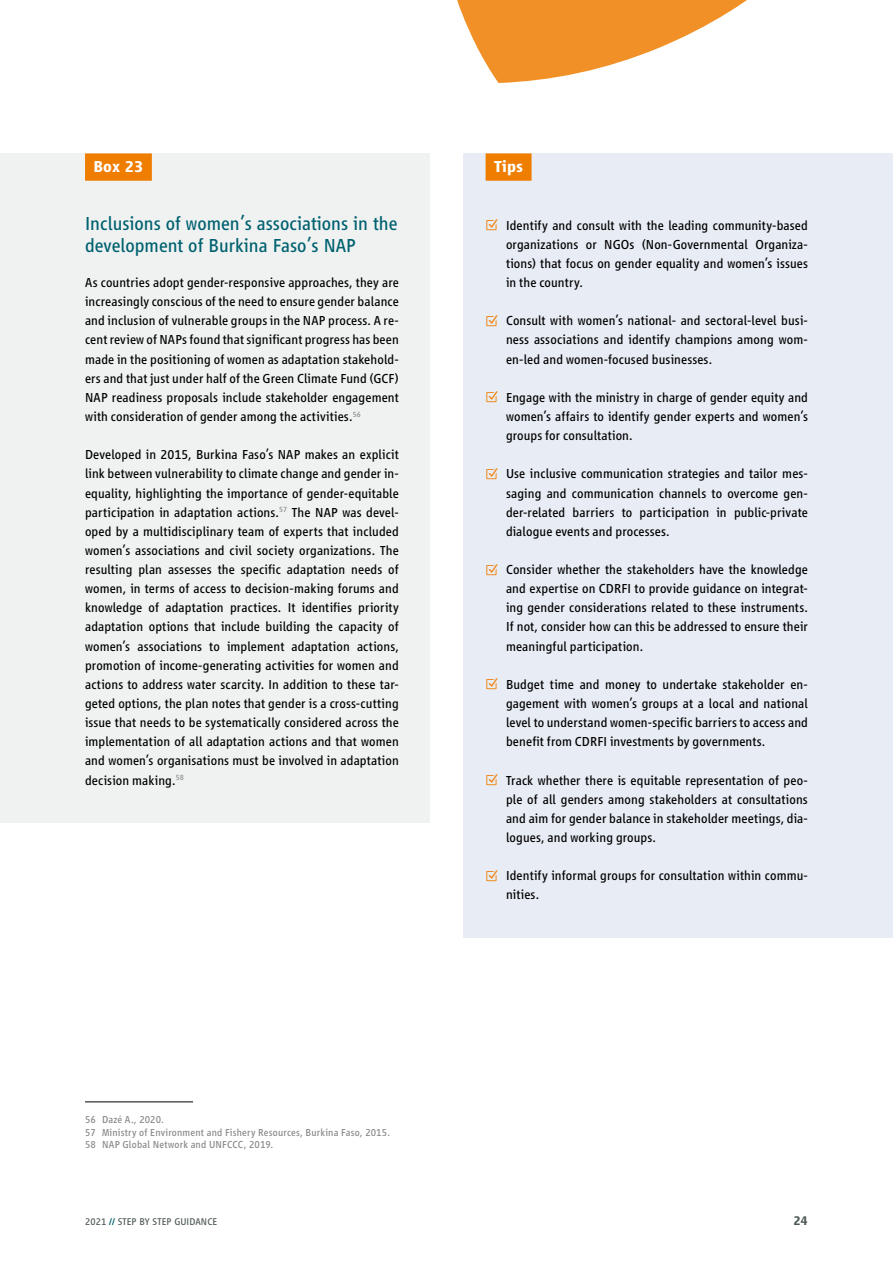
<style>
.page{position:relative;width:893px;height:1263px;background:#fff}
.page>*{position:absolute;margin:0;border:0;box-sizing:border-box;transform-origin:0 0}
.t1{font:19.5px/22.5px "Vialog LT Pro";color:#00616f}
.t2{font:700 16.5px "Vialog LT Pro";color:#fff}
.t3{font:13.5px/19.2px "Vialog LT Pro";letter-spacing:.01em;color:#000;text-align:justify}
.t4{font:700 13.2px "Vialog LT Pro";color:#4e5a57}
.t5{font:10.5px/12.6px "Vialog LT Pro";letter-spacing:.015em;color:#878787}
.t6{font:10.2px "Vialog LT Pro";letter-spacing:.01em;color:#4e5a57}
.s1{font-weight:700;color:#00616f}
</style>
<div class="page">
<svg style="left:457px;top:0;width:290px;height:83px"></svg>
<div style="left:463px;top:153px;width:430px;height:785px;background:#e8ecf4"></div>
<div style="left:0;top:153px;width:429px;height:670px;background:#f0f2f2"></div>
<div style="left:85px;top:153px;width:67px;height:28px;background:#ef7d00"></div>
<hr style="left:85px;top:1101px;width:108px;height:1px;background:#000">
<div style="left:486px;top:153px;width:46px;height:28px;background:#ef7d00"></div>
<p class="t2" style="left:94px;top:158px;width:51px">Box 23</p>
<h1 class="t1" style="left:85px;top:212px;width:314px">Inclusions of women’s associations in the development of Burkina Faso’s NAP</h1>
<p class="t3" style="left:85px;top:273px;width:315px">As countries adopt gender-responsive approaches, they are increasingly conscious of the need to ensure gender balance and inclusion of vulnerable groups in the NAP process. A re&shy;cent review of NAPs found that significant progress has been made in the positioning of women as adaptation stakehold&shy;ers and that just under half of the Green Climate Fund (GCF)<br>NAP readiness proposals include stakeholder engagement with consideration of gender among the activities.<sup>56</sup></p>
<p class="t3" style="left:85px;top:445px;width:315px">Developed in 2015, Burkina Faso’s NAP makes an explicit link between vulnerability to climate change and gender in&shy;equality, highlighting the importance of gender-equitable participation in adaptation actions.<sup>57</sup> The NAP was devel&shy;oped by a multidisciplinary team of experts that included women’s associations and civil society organizations. The resulting plan assesses the specific adaptation needs of women, in terms of access to decision-making forums and knowledge of adaptation practices. It identifies priority adaptation options that include building the capacity of women’s associations to implement adaptation actions, promotion of income-generating activities for women and actions to address water scarcity. In addition to these tar&shy;geted options, the plan notes that gender is a cross-cutting issue that needs to be systematically considered across the implementation of all adaptation actions and that women and women’s organisations must be involved in adaptation decision making.<sup>58</sup></p>
<p class="t5" style="left:85px;top:1113px;width:306px">56 Dazé A., 2020.<br>57 Ministry of Environment and Fishery Resources, Burkina Faso, 2015.<br>58 NAP Global Network and UNFCCC, 2019.</p>
<p class="t2" style="left:494px;top:158px;width:30px">Tips</p>
<p class="t3" style="left:506px;top:216px;width:303px">Identify and consult with the leading community-based organizations or NGOs (Non-Governmental Organiza&shy;tions) that focus on gender equality and women’s issues in the country.</p>
<p class="t3" style="left:506px;top:311px;width:303px">Consult with women’s national- and sectoral-level busi&shy;ness associations and identify champions among wom&shy;en-led and women-focused businesses.</p>
<p class="t3" style="left:506px;top:388px;width:303px">Engage with the ministry in charge of gender equity and women’s affairs to identify gender experts and women’s groups for consultation.</p>
<p class="t3" style="left:506px;top:464px;width:303px">Use inclusive communication strategies and tailor mes&shy;saging and communication channels to overcome gen&shy;der-related barriers to participation in public-private dialogue events and processes.</p>
<p class="t3" style="left:506px;top:560px;width:303px">Consider whether the stakeholders have the knowledge and expertise on CDRFI to provide guidance on integrat&shy;ing gender considerations related to these instruments.<br>If not, consider how can this be addressed to ensure their meaningful participation.</p>
<p class="t3" style="left:506px;top:675px;width:303px">Budget time and money to undertake stakeholder en&shy;gagement with women’s groups at a local and national level to understand women-specific barriers to access and benefit from CDRFI investments by governments.</p>
<p class="t3" style="left:506px;top:770px;width:303px">Track whether there is equitable representation of peo&shy;ple of all genders among stakeholders at consultations and aim for gender balance in stakeholder meetings, dia&shy;logues, and working groups.</p>
<p class="t3" style="left:506px;top:866px;width:303px">Identify informal groups for consultation within commu&shy;nities.</p>
<p class="t6" style="left:85px;top:1216px;width:134px">2021 <span class="s1">//</span> STEP BY STEP GUIDANCE</p>
<p class="t4" style="left:793px;top:1213px;width:16px">24</p>
</div>
